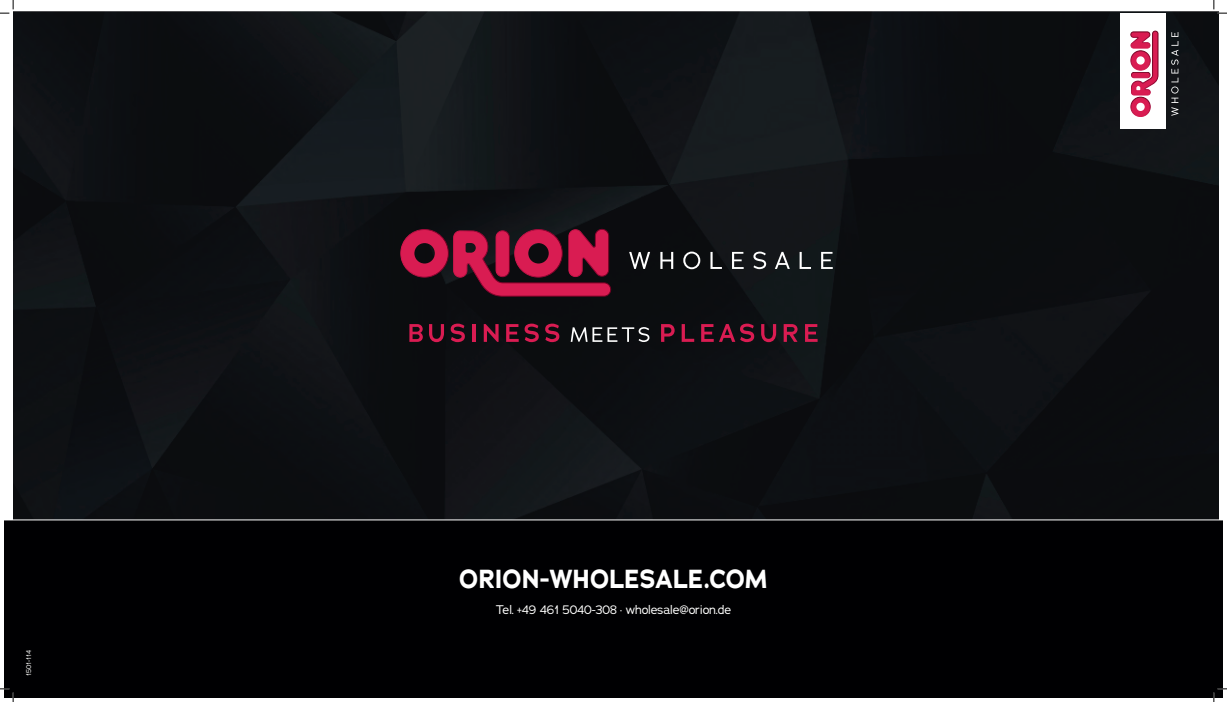
<style>
.page{position:relative;width:1227px;height:702px;background:#fff}
.page>*{position:absolute;margin:0;border:0;box-sizing:border-box;transform-origin:0 0}
.t1{font:700 26.06px "Adrianna";letter-spacing:-.005em;color:#fff;scale:.95 1}
.t2{font:12.25px "Adrianna";letter-spacing:-.015em;color:#fff}
.t3{font:6.88px "Adrianna";color:#fff}
</style>
<div class="page">
<img style="left:14px;top:12px;width:1204px;height:507px">
<svg style="left:401px;top:228px;width:210px;height:69px;background:#7f1535"></svg>
<svg style="left:629px;top:251px;width:203px;height:18px;background:#404244"></svg>
<svg style="left:409px;top:324px;width:14px;height:18px"></svg>
<svg style="left:429px;top:324px;width:15px;height:18px"></svg>
<svg style="left:450px;top:323px;width:15px;height:19px"></svg>
<hr style="left:472px;top:324px;width:4px;height:18px;background:#d91c52">
<svg style="left:483px;top:324px;width:15px;height:18px"></svg>
<svg style="left:506px;top:324px;width:12px;height:18px"></svg>
<svg style="left:524px;top:323px;width:14px;height:19px"></svg>
<svg style="left:545px;top:323px;width:14px;height:19px"></svg>
<svg style="left:570px;top:327px;width:79px;height:15px"></svg>
<svg style="left:661px;top:324px;width:13px;height:18px"></svg>
<svg style="left:681px;top:324px;width:13px;height:18px"></svg>
<svg style="left:701px;top:324px;width:12px;height:18px"></svg>
<svg style="left:719px;top:323px;width:35px;height:19px"></svg>
<svg style="left:761px;top:324px;width:15px;height:18px"></svg>
<svg style="left:783px;top:324px;width:14px;height:18px"></svg>
<svg style="left:805px;top:324px;width:12px;height:18px"></svg>
<div style="left:4px;top:519px;width:1218px;height:178px;background:#000002"></div>
<svg style="left:1171px;top:32px;width:7px;height:84px"></svg>
<div style="left:1120px;top:13px;width:46px;height:116px;background:#fff"></div>
<div style="left:1130px;top:97px;width:20px;height:20px;border:1px solid #fff;border-radius:50%"></div>
<svg style="left:1130px;top:31px;width:28px;height:85px"></svg>
<svg style="left:0;top:0;width:14px;height:14px"></svg>
<svg style="left:0;top:688px;width:14px;height:13px"></svg>
<svg style="left:1213px;top:0;width:13px;height:14px"></svg>
<svg style="left:1213px;top:688px;width:13px;height:13px"></svg>
<p class="t3" style="left:24px;top:676px;width:28px;rotate:-90deg">1501-114</p>
<h1 class="t1" style="left:459px;top:561px;width:326px">ORION-WHOLESALE.COM</h1>
<p class="t2" style="left:495px;top:601px;width:237px">Tel. +49 461 5040-308 · wholesale@orion.de</p>
</div>
